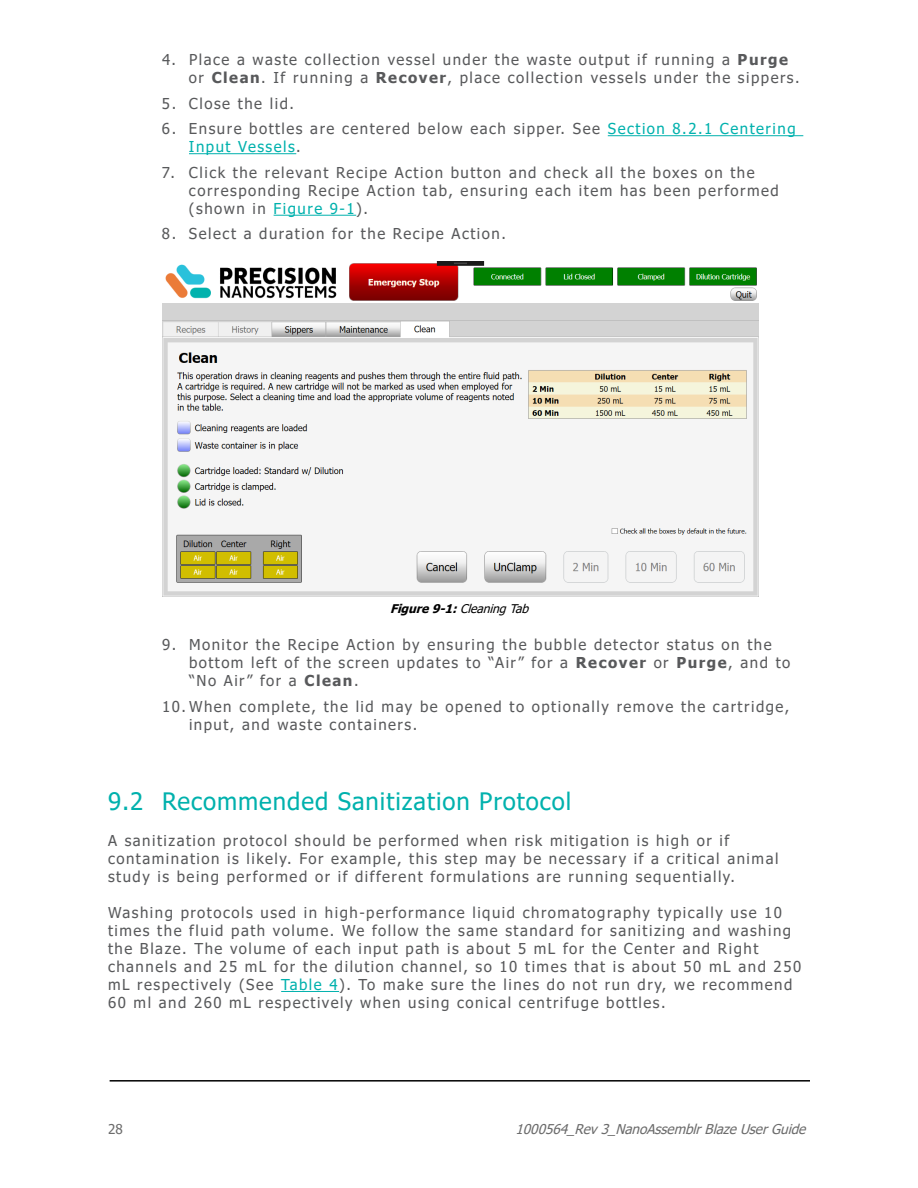
<style>
.page{position:relative;width:918px;height:1188px;background:#fff}
.page>*{position:absolute;margin:0;border:0;box-sizing:border-box;transform-origin:0 0}
.t1{font:24px "Tahoma";letter-spacing:.04em;color:#00b1ad}
.t2{font:15px/18px "Tahoma";letter-spacing:.1em;color:#58595b}
.t3{font:italic 13.5px "Tahoma";color:#6c6c6c}
.t4{font:13.5px "Tahoma";color:#6c6c6c}
.t5{font:italic 12px "Tahoma";color:#000}
.s1{font-weight:700}
.s2{color:#00b1ad}
</style>
<div class="page">
<hr style="left:110px;top:1080px;width:700px;height:2px;background:#000">
<hr style="left:608px;top:135px;width:195px;height:1px;background:#00b1ad">
<hr style="left:189px;top:153px;width:107px;height:1px;background:#00b1ad">
<hr style="left:274px;top:215px;width:82px;height:1px;background:#00b1ad">
<hr style="left:281px;top:991px;width:58px;height:1px;background:#00b1ad">
<img style="left:163px;top:261px;width:596px;height:335px">
<p class="t2" style="left:189px;top:52px;width:612px;text-indent:-27px">4. Place a waste collection vessel under the waste output if running a <span class="s1">Purge </span>or <span class="s1">Clean</span>. If running a <span class="s1">Recover</span>, place collection vessels under the sippers.</p>
<p class="t2" style="left:162px;top:95px;width:134px">5. Close the lid.</p>
<p class="t2" style="left:189px;top:121px;width:608px;text-indent:-27px">6. Ensure bottles are centered below each sipper. See <span class="s2">Section 8.2.1 Centering<br>Input Vessels</span>.</p>
<p class="t2" style="left:189px;top:164px;width:591px;text-indent:-27px">7. Click the relevant Recipe Action button and check all the boxes on the corresponding Recipe Action tab, ensuring each item has been performed (shown in <span class="s2">Figure 9-1</span>).</p>
<p class="t2" style="left:162px;top:226px;width:345px">8. Select a duration for the Recipe Action.</p>
<p class="t5" style="left:390px;top:601px;width:144px"><span class="s1">Figure9-1:</span>CleaningTab</p>
<p class="t2" style="left:189px;top:636px;width:603px;text-indent:-27px">9. Monitor the Recipe Action by ensuring the bubble detector status on the bottom left of the screen updates to “Air” for a <span class="s1">Recover</span> or <span class="s1">Purge</span>, and to “No Air” for a <span class="s1">Clean</span>.</p>
<p class="t2" style="left:189px;top:698px;width:602px;text-indent:-27px">10.When complete, the lid may be opened to optionally remove the cartridge, input, and waste containers.</p>
<h1 class="t1" style="left:108px;top:785px;width:465px">9.2 Recommended Sanitization Protocol</h1>
<p class="t2" style="left:108px;top:833px;width:672px">A sanitization protocol should be performed when risk mitigation is high or if contamination is likely. For example, this step may be necessary if a critical animal study is being performed or if different formulations are running sequentially.</p>
<p class="t2" style="left:108px;top:905px;width:695px">Washing protocols used in high-performance liquid chromatography typically use 10 times the fluid path volume. We follow the same standard for sanitizing and washing the Blaze. The volume of each input path is about 5 mL for the Center and Right channels and 25 mL for the dilution channel, so 10 times that is about 50 mL and 250 mL respectively (See <span class="s2">Table 4</span>). To make sure the lines do not run dry, we recommend 60 ml and 260 mL respectively when using conical centrifuge bottles.</p>
<p class="t4" style="left:108px;top:1120px;width:16px">28</p>
<p class="t3" style="left:516px;top:1120px;width:297px">1000564_Rev3_NanoAssemblrBlazeUserGuide</p>
</div>
